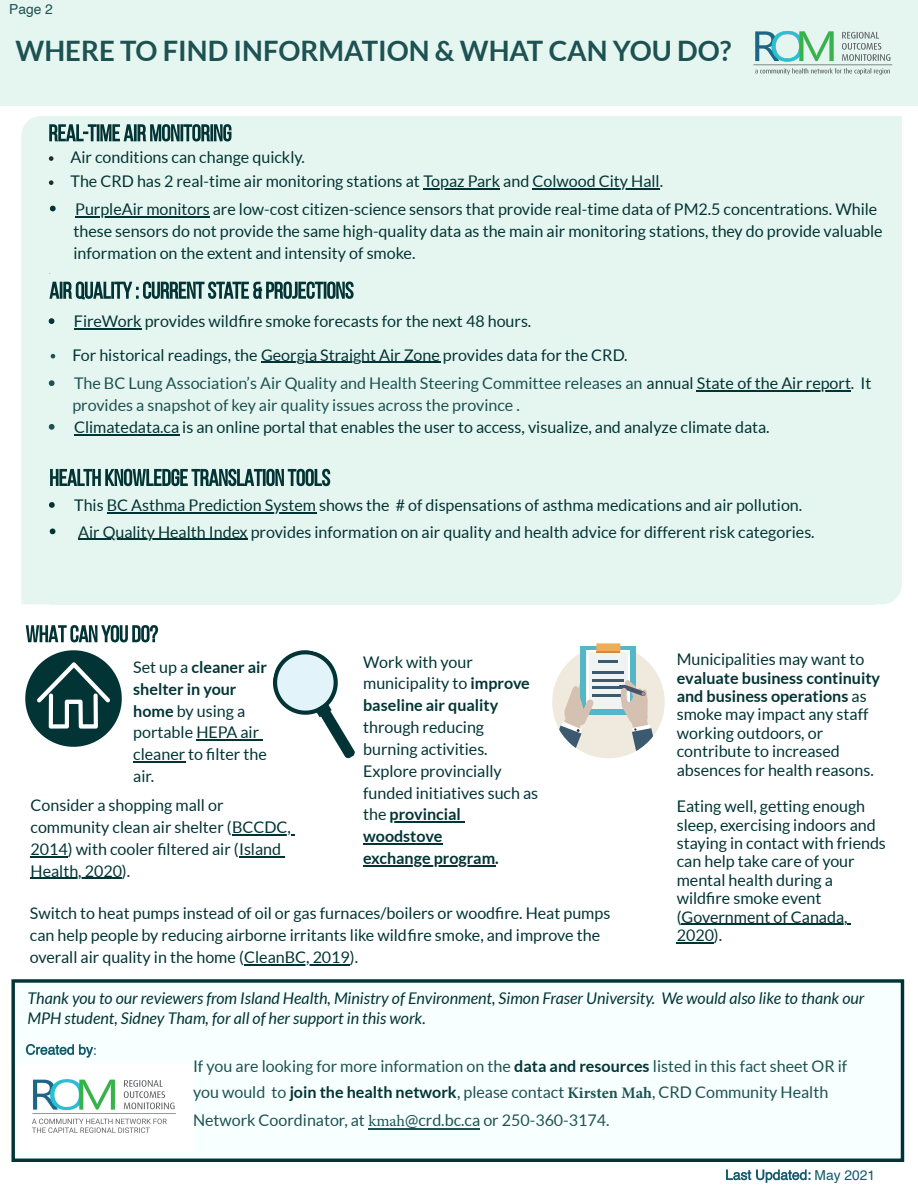
<style>
.page{position:relative;width:918px;height:1188px;background:#fff}
.page>*{position:absolute;margin:0;border:0;box-sizing:border-box;transform-origin:0 0}
.t1{font:700 27.6px "Lato";color:#1d5252}
.t2{font:16.05px/21.9px "Lato";color:#023435}
.t3{font:16.05px/27px "Lato";color:#1d5252}
.t4{font:italic 16.05px/19.5px "Lato";color:#023435}
.t5{font:13.8px "Helvetica";color:#1d5252}
.s1{color:#023435}
.s2{font-weight:700}
.s3{font-weight:700;color:#023435}
.s4{font-family:"Minion Pro";font-weight:700}
.s5{font-family:"Minion Pro"}
</style>
<div class="page">
<div style="left:49px;top:116px;width:827px;height:488px;background:#e5f5ef"></div>
<div style="left:876px;top:116px;width:26px;height:488px;background:#e5f5ef"></div>
<div style="left:13px;top:981px;width:889px;height:179px;background:#f8ffff"></div>
<div style="left:11px;top:979px;width:893px;height:183px;border:3px solid #023435"></div>
<div style="left:0;top:0;width:918px;height:106px;background:#e5f5ef"></div>
<hr style="left:682px;top:924px;width:166px;height:1px;background:#023435">
<hr style="left:677px;top:942px;width:37px;height:1px;background:#023435">
<svg style="left:26px;top:625px;width:132px;height:17px"></svg>
<svg style="left:726px;top:1169px;width:85px;height:14px"></svg>
<svg style="left:26px;top:1044px;width:67px;height:14px"></svg>
<img style="left:32px;top:1079px;width:144px;height:54px">
<hr style="left:424px;top:188px;width:76px;height:2px;background:#023435">
<hr style="left:533px;top:188px;width:127px;height:2px;background:#023435">
<hr style="left:369px;top:1128px;width:111px;height:2px;background:#1d5252">
<svg style="left:25px;top:650px;width:97px;height:97px"></svg>
<hr style="left:196px;top:740px;width:63px;height:1px;background:#023435">
<hr style="left:133px;top:761px;width:52px;height:2px;background:#023435">
<hr style="left:390px;top:821px;width:71px;height:2px;background:#023435">
<hr style="left:363px;top:843px;width:79px;height:1px;background:#023435">
<hr style="left:363px;top:865px;width:132px;height:1px;background:#023435">
<svg style="left:259px;top:650px;width:96px;height:109px"></svg>
<svg style="left:552px;top:643px;width:113px;height:115px"></svg>
<hr style="left:244px;top:964px;width:106px;height:1px;background:#023435">
<hr style="left:261px;top:362px;width:179px;height:1px;background:#023435">
<img style="left:753px;top:31px;width:140px;height:44px">
<hr style="left:697px;top:391px;width:37px;height:1px;background:#023435">
<hr style="left:738px;top:391px;width:113px;height:1px;background:#023435">
<svg style="left:21px;top:116px;width:333px;height:488px"></svg>
<hr style="left:74px;top:434px;width:105px;height:1px;background:#023435">
<hr style="left:232px;top:834px;width:59px;height:1px;background:#023435">
<hr style="left:31px;top:856px;width:37px;height:1px;background:#023435">
<hr style="left:239px;top:856px;width:42px;height:1px;background:#023435">
<hr style="left:31px;top:878px;width:91px;height:1px;background:#023435">
<p class="t5" style="left:9px;top:3px;width:45px">Page 2</p>
<h1 class="t1" style="left:16px;top:35px;width:717px">WHERE TO FIND INFORMATION &amp; WHAT CAN YOU DO?</h1>
<p class="t2" style="left:71px;top:145px;width:594px;line-height:24.2px">Air conditions can change quickly.<br>The CRD has 2 real-time air monitoring stations at Topaz Park and Colwood City Hall.</p>
<p class="t2" style="left:74px;top:198px;width:811px">PurpleAir monitors are low-cost citizen-science sensors that provide real-time data of PM2.5 concentrations. While these sensors do not provide the same high-quality data as the main air monitoring stations, they do provide valuable information on the extent and intensity of smoke.</p>
<p class="t2" style="left:74px;top:311px;width:459px">FireWork provides wildfi re smoke forecasts for the next 48 hours.</p>
<p class="t2" style="left:72px;top:344px;width:557px">For historical readings, the Georgia Straight Air Zone provides data for the CRD.</p>
<p class="t3" style="left:72px;top:373px;width:801px;line-height:21.9px">The BC Lung Association’s Air Quality and Health Steering Committee releases an <span class="s1">annual State of the Air report. It </span>provides a snapshot of key air quality issues across the province .</p>
<p class="t2" style="left:74px;top:416px;width:697px">Climatedata.ca is an online portal that enables the user to access, visualize, and analyze climate data.</p>
<p class="t2" style="left:74px;top:495px;width:730px">This BC Asthma Prediction System shows the # of dispensations of asthma medications and air pollution.</p>
<p class="t2" style="left:78px;top:521px;width:738px">Air Quality Health Index provides information on air quality and health advice for different risk categories.</p>
<p class="t2" style="left:133px;top:656px;width:135px">Set up a <span class="s2">cleaner air shelter in your home</span> by using a portable HEPA air cleaner to fi lter the air.</p>
<p class="t2" style="left:363px;top:651px;width:168px">Work with your municipality to <span class="s2">improve baseline air quality</span></p>
<p class="t2" style="left:363px;top:716px;width:177px">through reducing burning activities.<br>Explore provincially funded initiatives such as the <span class="s2">provincial woodstove<br>exchange program.</span></p>
<p class="t2" style="left:31px;top:795px;width:262px">Consider a shopping mall or community clean air shelter (BCCDC,<br>2014) with cooler fi ltered air (Island<br>Health, 2020).</p>
<p class="t2" style="left:30px;top:902px;width:582px">Switch to heat pumps instead of oil or gas furnaces/boilers or woodfi re. Heat pumps can help people by reducing airborne irritants like wildfi re smoke, and improve the overall air quality in the home (CleanBC, 2019).</p>
<p class="t2" style="left:677px;top:649px;width:189px">Municipalities may want to</p>
<p class="t2" style="left:677px;top:669px;width:205px;line-height:18.5px"><span class="s2">evaluate business continuity and business operations</span> as smoke may impact any staff working outdoors, or contribute to increased absences for health reasons.</p>
<p class="t2" style="left:677px;top:797px;width:211px;line-height:18.5px">Eating well, getting enough sleep, exercising indoors and staying in contact with friends can help take care of your mental health during a<br>wildfi re smoke event (Government of Canada,<br>2020).</p>
<p class="t4" style="left:27px;top:989px;width:839px">Thank you to our reviewers from Island Health, Ministry of Environment, Simon Fraser University. We would also like to thank our<br>MPH student, Sidney Tham, for all of her support in this work.</p>
<p class="t3" style="left:193px;top:1053px;width:656px">If you are looking for more information on the <span class="s3">data and resources</span> listed in this fact sheet OR if you would to <span class="s3">join the health network</span>, please contact <span class="s4">Kirsten Mah</span>, CRD Community Health<br>Network Coordinator, at <span class="s5">kmah</span>@crd.bc.ca or 250-360-3174.</p>
</div>
